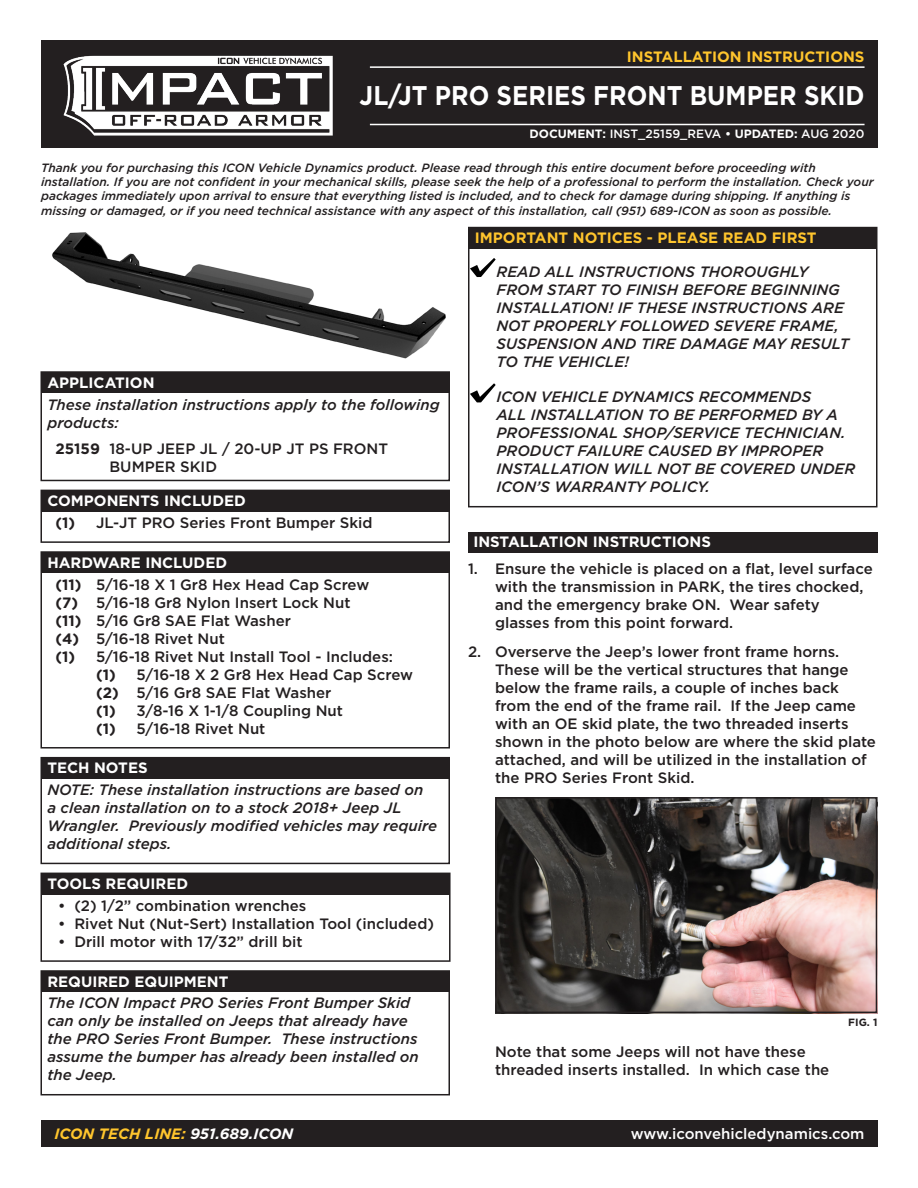
<style>
.page{position:relative;width:918px;height:1188px;background:#fff}
.page>*{position:absolute;margin:0;border:0;box-sizing:border-box;transform-origin:0 0}
.t1{font:700 27px "Gotham";color:#fff;scale:.9 1}
.Instruction_Step_Con{font:500 15px/18px "Gotham";color:#231f20}
.Warranty{font:italic 500 15px/18px "Gotham";color:#231f20}
.Check_List{font:italic 500 15px/18px "Gotham";color:#231f20}
.Component_List{font:500 15px "Gotham";color:#231f20}
.Section_Header_2{font:700 15px "Gotham";color:#fff}
.Component_List_Inden{font:500 15px "Gotham";color:#231f20}
.Section_Header_2-2{font:700 15px "Gotham";color:#ffc52d}
.Product_List{font:500 15px/18px "Gotham";color:#231f20}
.t2{font:500 15px "Gotham";color:#fff}
.t3{font:italic 700 15px "Gotham";color:#ffc52d}
.Warranty-2{font:italic 500 12px/14.4px "Gotham";color:#231f20}
.t4{font:500 12px "Gotham";color:#fff}
.Photo_Figure_Number{font:700 10.5px "Gotham";color:#231f20}
.s1{font-weight:700}
.s2{color:#fff}
</style>
<div class="page">
<div style="left:41px;top:40px;width:837px;height:108px;background:#231f20"></div>
<div style="left:41px;top:1120px;width:837px;height:28px;background:#231f20"></div>
<hr style="left:370px;top:66px;width:495px;height:2px;background:#fff">
<hr style="left:370px;top:124px;width:495px;height:1px;background:#fff">
<img style="left:63px;top:55px;width:270px;height:81px">
<img style="left:52px;top:232px;width:394px;height:127px">
<div style="left:42px;top:373px;width:406px;height:20px;background:#231f20"></div>
<div style="left:40px;top:371px;width:410px;height:110px;border:2px solid #231f20"></div>
<div style="left:42px;top:491px;width:406px;height:21px;background:#231f20"></div>
<div style="left:40px;top:490px;width:410px;height:53px;border:2px solid #231f20"></div>
<div style="left:42px;top:553px;width:406px;height:20px;background:#231f20"></div>
<div style="left:40px;top:551px;width:410px;height:198px;border:2px solid #231f20"></div>
<div style="left:42px;top:758px;width:406px;height:21px;background:#231f20"></div>
<div style="left:40px;top:757px;width:410px;height:107px;border:2px solid #231f20"></div>
<div style="left:42px;top:874px;width:407px;height:20px;background:#231f20"></div>
<div style="left:40px;top:873px;width:411px;height:89px;border:2px solid #231f20"></div>
<div style="left:42px;top:972px;width:406px;height:20px;background:#231f20"></div>
<div style="left:40px;top:970px;width:410px;height:125px;border:2px solid #231f20"></div>
<div style="left:468px;top:532px;width:410px;height:21px;background:#231f20"></div>
<div style="left:470px;top:228px;width:406px;height:21px;background:#231f20"></div>
<svg style="left:471px;top:258px;width:25px;height:19px"></svg>
<svg style="left:471px;top:383px;width:25px;height:19px"></svg>
<div style="left:468px;top:227px;width:410px;height:280px;border:2px solid #231f20"></div>
<img style="left:498px;top:800px;width:376px;height:210px">
<div style="left:495px;top:797px;width:382px;height:216px;border:2px solid #231f20"></div>
<p class="Section_Header_2-2" style="left:627px;top:46px;width:239px">INSTALLATION INSTRUCTIONS</p>
<h1 class="t1" style="left:360px;top:78px;width:562px">JL/JT PRO SERIES FRONT BUMPER SKID</h1>
<p class="t4" style="left:529px;top:126px;width:337px"><span class="s1">DOCUMENT:</span> INST_25159_REVA <span class="s1">• UPDATED:</span> Aug 2020</p>
<p class="Warranty-2" style="left:41px;top:160px;width:834px">Thank you for purchasing this ICON Vehicle Dynamics product. Please read through this entire document before proceeding with installation. If you are not confident in your mechanical skills, please seek the help of a professional to perform the installation. Check your packages immediately upon arrival to ensure that everything listed is included, and to check for damage during shipping. If anything is missing or damaged, or if you need technical assistance with any aspect of this installation, call (951) 689-ICON as soon as possible.</p>
<p class="Section_Header_2" style="left:47px;top:373px;width:109px">APPLICATION</p>
<p class="Warranty" style="left:47px;top:395px;width:394px">These installation instructions apply to the following products:</p>
<p class="Product_List" style="left:110px;top:439px;width:280px;text-indent:-54px"><span class="s1">25159</span> 18-U P JEEP JL / 20-U P JT PS FRONT<br>BUMPER SKID</p>
<p class="Section_Header_2" style="left:47px;top:491px;width:200px">COMPONENTS INCLUDED</p>
<p class="Component_List" style="left:56px;top:513px;width:319px"><span class="s1">(1)</span> JL-JT PRO Series Front Bumper Skid</p>
<p class="Section_Header_2" style="left:47px;top:553px;width:181px">HARDWARE INCLUDED</p>
<p class="Component_List" style="left:56px;top:574px;width:315px"><span class="s1">(11)</span> 5/16-18 X 1 Gr8 Hex Head Cap Screw</p>
<p class="Component_List" style="left:56px;top:592px;width:297px"><span class="s1">(7)</span> 5/16-18 Gr8 Nylon Insert Lock Nut</p>
<p class="Component_List" style="left:56px;top:610px;width:237px"><span class="s1">(11)</span> 5/16 Gr8 SAE Flat Washer</p>
<p class="Component_List" style="left:56px;top:628px;width:171px"><span class="s1">(4)</span> 5/16-18 Rivet Nut</p>
<p class="Component_List" style="left:56px;top:646px;width:339px"><span class="s1">(1)</span> 5/16-18 Rivet Nut Install Tool - Includes:</p>
<p class="Component_List_Inden" style="left:96px;top:664px;width:319px"><span class="s1">(1)</span> 5/16-18 X 2 Gr8 Hex Head Cap Screw</p>
<p class="Component_List_Inden" style="left:96px;top:682px;width:237px"><span class="s1">(2)</span> 5/16 Gr8 SAE Flat Washer</p>
<p class="Component_List_Inden" style="left:96px;top:700px;width:248px"><span class="s1">(1)</span> 3/8-16 X 1-1/8 Coupling Nut</p>
<p class="Component_List_Inden" style="left:96px;top:718px;width:171px"><span class="s1">(1)</span> 5/16-18 Rivet Nut</p>
<p class="Section_Header_2" style="left:47px;top:758px;width:102px">TECH NOTES</p>
<p class="Warranty" style="left:47px;top:781px;width:391px">NOTE: These installation instructions are based on<br>a clean installation on to a stock 2018+ Jeep JL Wrangler. Previously modified vehicles may require additional steps.</p>
<p class="Section_Header_2" style="left:47px;top:874px;width:142px">TOOLS REQUIRED</p>
<p class="Instruction_Step_Con" style="left:58px;top:896px;width:250px">• (2) 1/2” combination wrenches</p>
<p class="Instruction_Step_Con" style="left:58px;top:914px;width:377px">• Rivet Nut (Nut-Sert) Installation Tool (included)</p>
<p class="Instruction_Step_Con" style="left:58px;top:932px;width:246px">• Drill motor with 17/32” drill bit</p>
<p class="Section_Header_2" style="left:47px;top:971px;width:182px">REQUIRED EQUIPMENT</p>
<p class="Warranty" style="left:47px;top:994px;width:373px">The ICON Impact PRO Series Front Bumper Skid can only be installed on Jeeps that already have the PRO Series Front Bumper. These instructions assume the bumper has already been installed on the Jeep.</p>
<p class="Section_Header_2-2" style="left:475px;top:228px;width:343px">IMPORTANT NOTICES - PLEASE READ FIRST</p>
<p class="Check_List" style="left:496px;top:263px;width:354px">READ ALL INSTRUCTIONS THOROUGHLY FROM START TO FINISH BEFORE BEGINNING INSTALLATION! IF THESE INSTRUCTIONS ARE NOT PROPERLY FOLLOWED SEVERE FRAME, SUSPENSION AND TIRE DAMAGE MAY RESULT TO THE VEHICLE!</p>
<p class="Check_List" style="left:496px;top:388px;width:360px">ICON VEHICLE DYNAMICS RECOMMENDS<br>ALL INSTALLATION TO BE PERFORMED BY A PROFESSIONAL SHOP/SERVICE TECHNICIAN.<br>PRODUCT FAILURE CAUSED BY IMPROPER INSTALLATION WILL NOT BE COVERED UNDER ICON’S WARRANTY POLICY.</p>
<p class="Section_Header_2" style="left:473px;top:532px;width:239px">INSTALLATION INSTRUCTIONS</p>
<p class="Instruction_Step_Con" style="left:495px;top:560px;width:379px;text-indent:-27px">1. Ensure the vehicle is placed on a flat, level surface with the transmission in PARK, the tires chocked, and the emergency brake ON. Wear safety glasses from this point forward.</p>
<p class="Instruction_Step_Con" style="left:495px;top:643px;width:383px;text-indent:-27px">2. Overserve the Jeep’s lower front frame horns.<br>These will be the vertical structures that hange below the frame rails, a couple of inches back from the end of the frame rail. If the Jeep came with an OE skid plate, the two threaded inserts shown in the photo below are where the skid plate attached, and will be utilized in the installation of the PRO Series Front Skid.</p>
<p class="Instruction_Step_Con" style="left:495px;top:1043px;width:336px">Note that some Jeeps will not have these threaded inserts installed. In which case the</p>
<p class="Photo_Figure_Number" style="left:848px;top:1015px;width:31px">FIG. 1</p>
<p class="t3" style="left:55px;top:1124px;width:240px">ICON TECH LINE: <span class="s2">951.689.ICON</span></p>
<p class="t2" style="left:631px;top:1124px;width:235px">www.iconvehicledynamics.com</p>
</div>
